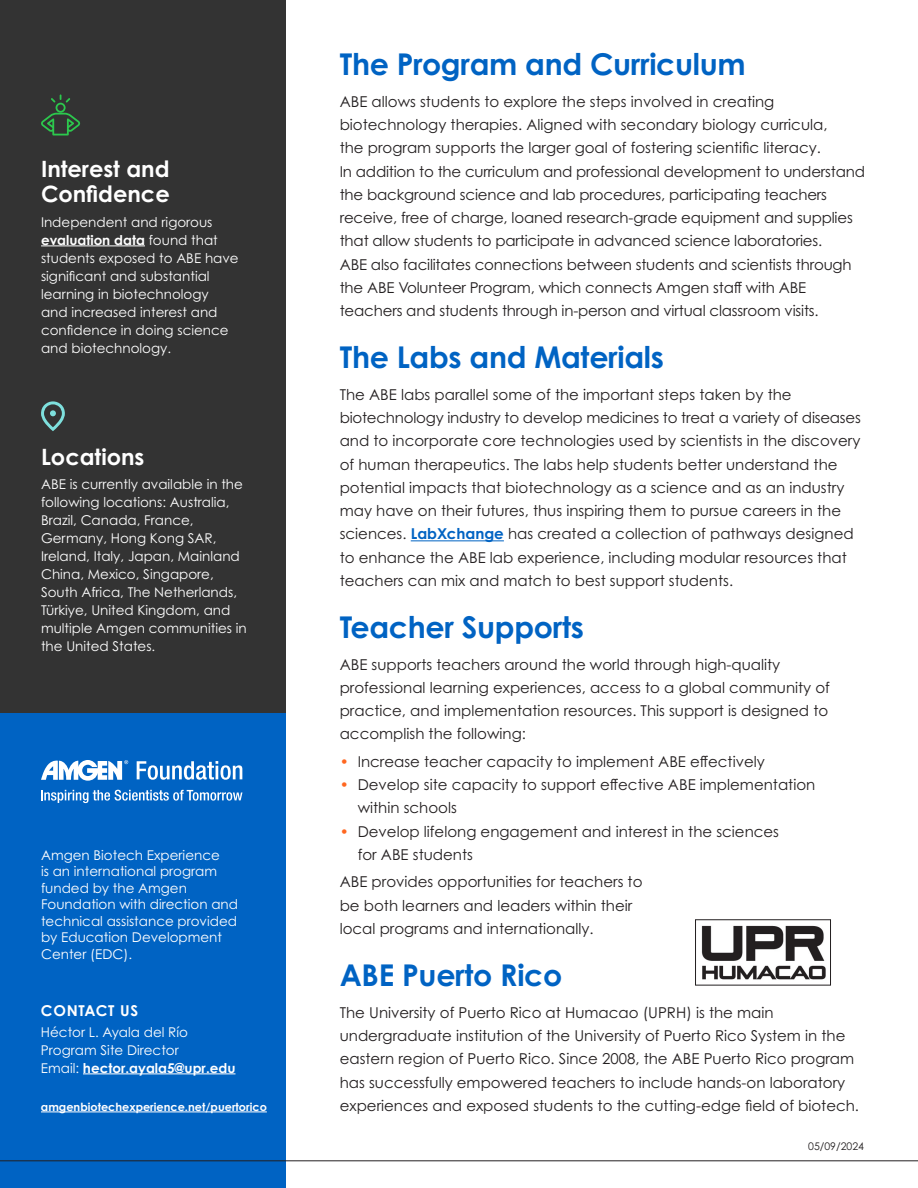
<style>
.page{position:relative;width:918px;height:1188px;background:#fff}
.page>*{position:absolute;margin:0;border:0;box-sizing:border-box;transform-origin:0 0}
.t1{font:700 30px "Century Gothic Pro";letter-spacing:-.01em;color:#0063c3}
.SB-H2{font:700 22.5px/25.5px "Century Gothic Pro";color:#fff}
.Body{font:15px/23.2px "Century Gothic Pro";color:#231f20}
.Footer-H1{font:700 15px "Century Gothic Pro";letter-spacing:.05em;color:#fff}
.SB-Body{font:13.5px/18px "Century Gothic Pro";color:#fff}
.Footer-Body{font:13.5px/16.5px "Century Gothic Pro";color:#fff}
.Footer-Contact_Info{font:13.5px/18px "Century Gothic Pro";color:#fff}
.Footer-Contact_Info-2{font:700 11.25px "Century Gothic Pro";color:#fff}
.Date{font:10.5px "Century Gothic Pro";color:#231f20}
.s1{font-weight:700}
.s2{font-weight:700;color:#0063c3}
.s3{color:#ff6720}
</style>
<div class="page">
<div style="left:0;top:0;width:286px;height:1188px;background:#333"></div>
<hr style="left:411px;top:540px;width:93px;height:1px;background:#0063c3">
<hr style="left:41px;top:246px;width:104px;height:1px;background:#fff">
<svg style="left:41px;top:95px;width:39px;height:40px"></svg>
<svg style="left:41px;top:401px;width:24px;height:30px"></svg>
<div style="left:0;top:713px;width:286px;height:475px;background:#0063c3"></div>
<svg style="left:41px;top:760px;width:87px;height:21px"></svg>
<svg style="left:137px;top:761px;width:105px;height:19px"></svg>
<svg style="left:41px;top:790px;width:201px;height:13px"></svg>
<hr style="left:0;top:1161px;width:918px;height:1px;background:#231f20">
<img style="left:701px;top:925px;width:125px;height:55px">
<div style="left:695px;top:919px;width:136px;height:67px;border:1px solid #231f20"></div>
<hr style="left:83px;top:1074px;width:152px;height:1px;background:#fff">
<hr style="left:41px;top:1112px;width:226px;height:1px;background:#fff">
<p class="SB-H2" style="left:41px;top:156px;width:130px">Interest and<br>Confidence</p>
<p class="SB-Body" style="left:41px;top:213px;width:199px">Independent and rigorous <span class="s1">evaluation data</span> found that students exposed to ABE have significant and substantial learning in biotechnology and increased interest and confidence in doing science and biotechnology.</p>
<p class="SB-H2" style="left:41px;top:444px;width:105px">Locations</p>
<p class="SB-Body" style="left:41px;top:475px;width:207px">ABE is currently available in the following locations: Australia,<br>Brazil, Canada, France,<br>Germany, Hong Kong SAR,<br>Ireland, Italy, Japan, Mainland<br>China, Mexico, Singapore,<br>South Africa, The Netherlands,<br>Türkiye, United Kingdom, and multiple Amgen communities in the United States.</p>
<p class="Footer-Body" style="left:41px;top:846px;width:199px">Amgen Biotech Experience<br>is an international program funded by the Amgen<br>Foundation with direction and technical assistance provided by Education Development<br>Center (EDC).</p>
<p class="Footer-H1" style="left:41px;top:1002px;width:99px">CONTACT US</p>
<p class="Footer-Contact_Info" style="left:41px;top:1023px;width:196px">Héctor L. Ayala del Río<br>Program Site Director<br>Email: <span class="s1">hector.ayala5@upr.edu</span></p>
<p class="Footer-Contact_Info-2" style="left:41px;top:1100px;width:227px">amgenbiotechexperience.net/puertorico</p>
<h2 class="t1" style="left:340px;top:45px;width:407px">The Program and Curriculum</h2>
<p class="Body" style="left:340px;top:90px;width:527px">ABE allows students to explore the steps involved in creating biotechnology therapies. Aligned with secondary biology curricula,<br>the program supports the larger goal of fostering scientific literacy.<br>In addition to the curriculum and professional development to understand the background science and lab procedures, participating teachers receive, free of charge, loaned research-grade equipment and supplies that allow students to participate in advanced science laboratories.<br>ABE also facilitates connections between students and scientists through the ABE Volunteer Program, which connects Amgen staff with ABE teachers and students through in-person and virtual classroom visits.</p>
<h2 class="t1" style="left:340px;top:338px;width:326px">The Labs and Materials</h2>
<p class="Body" style="left:340px;top:383px;width:523px">The ABE labs parallel some of the important steps taken by the biotechnology industry to develop medicines to treat a variety of diseases and to incorporate core technologies used by scientists in the discovery of human therapeutics. The labs help students better understand the potential impacts that biotechnology as a science and as an industry may have on their futures, thus inspiring them to pursue careers in the sciences. <span class="s2">LabXchange</span> has created a collection of pathways designed to enhance the ABE lab experience, including modular resources that teachers can mix and match to best support students.</p>
<h2 class="t1" style="left:340px;top:608px;width:246px">Teacher Supports</h2>
<p class="Body" style="left:340px;top:653px;width:492px">ABE supports teachers around the world through high-quality professional learning experiences, access to a global community of practice, and implementation resources. This support is designed to accomplish the following:</p>
<p class="Body" style="left:340px;top:750px;width:427px"><span class="s3">•</span> Increase teacher capacity to implement ABE effectively</p>
<p class="Body" style="left:358px;top:773px;width:459px;text-indent:-18px"><span class="s3">•</span> Develop site capacity to support effective ABE implementation within schools</p>
<p class="Body" style="left:358px;top:820px;width:423px;text-indent:-18px"><span class="s3">•</span> Develop lifelong engagement and interest in the sciences for ABE students</p>
<p class="Body" style="left:340px;top:870px;width:304px">ABE provides opportunities for teachers to</p>
<p class="Body" style="left:340px;top:894px;width:294px">be both learners and leaders within their</p>
<p class="Body" style="left:340px;top:917px;width:255px">local programs and internationally.</p>
<h2 class="t1" style="left:340px;top:956px;width:224px">ABE Puerto Rico</h2>
<p class="Body" style="left:340px;top:1001px;width:521px">The University of Puerto Rico at Humacao (UPRH) is the main undergraduate institution of the University of Puerto Rico System in the eastern region of Puerto Rico. Since 2008, the ABE Puerto Rico program has successfully empowered teachers to include hands-on laboratory experiences and exposed students to the cutting-edge field of biotech.</p>
<p class="Date" style="left:808px;top:1140px;width:57px">05/09/2024</p>
</div>
